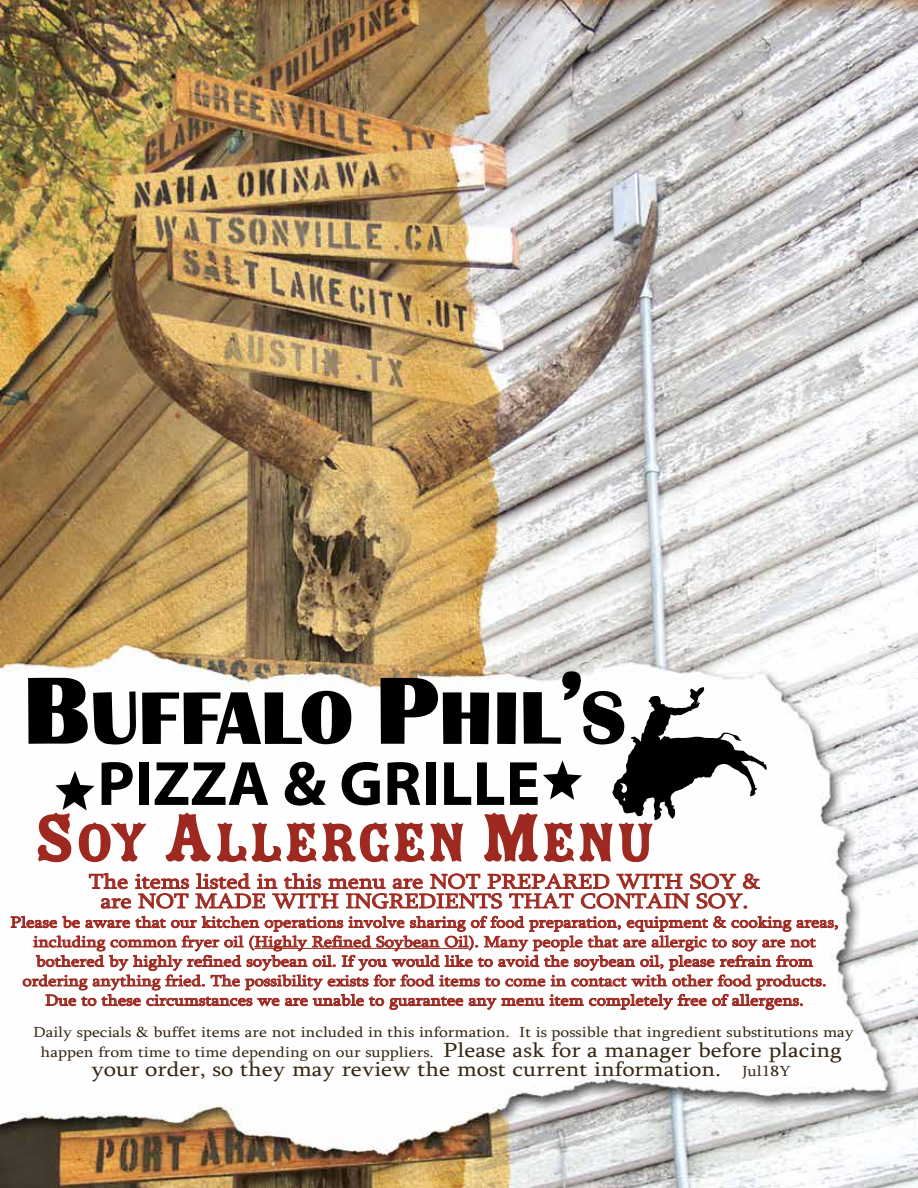
<style>
.page{position:relative;width:918px;height:1188px;background:#fff}
.page>*{position:absolute;margin:0;border:0;box-sizing:border-box;transform-origin:0 0}
.t1{font:700 63px "Myriad Pro";color:#000}
.t2{font:60px "Zebrawood Std Fill";color:#9e2920}
.t3{font:21px/19.5px "Sylfaen";color:#9e2920;text-align:center;scale:1.15 1}
.t4{font:21px "Sylfaen";color:#362713;scale:1.15 1}
.t5{font:15.75px/19.5px "Sylfaen";color:#9e2920;text-align:center;scale:1.15 1}
.t6{font:15px/19.5px "Sylfaen";color:#362713;text-align:center;scale:1.15 1}
.s1{font-size:75px}
.s2{font-size:21px}
.s3{font-size:15px}
</style>
<div class="page">
<img style="left:0;top:0;width:918px;height:1188px">
<svg style="left:10px;top:870px;width:828px;height:142px"></svg>
<svg style="left:33px;top:1020px;width:821px;height:63px"></svg>
<svg style="left:28px;top:678px;width:108px;height:67px"></svg>
<svg style="left:380px;top:678px;width:109px;height:66px"></svg>
<svg style="left:497px;top:692px;width:19px;height:52px"></svg>
<svg style="left:142px;top:691px;width:209px;height:53px"></svg>
<svg style="left:523px;top:671px;width:244px;height:149px"></svg>
<svg style="left:55px;top:771px;width:40px;height:39px"></svg>
<h1 class="t1" style="left:97px;top:743px;width:444px">PIZZA &amp; GRILLE</h1>
<h2 class="t2" style="left:35px;top:811px;width:622px"><span class="s1">S</span>OY <span class="s1">A</span>LLERGEN <span class="s1">M</span>ENU</h2>
<h3 class="t3" style="left:89px;top:871px;width:585px">The items listed in this menu are NOT PREPARED WITH SOY &amp; are NOT MADE WITH INGREDIENTS THAT CONTAIN SOY.</h3>
<p class="t5" style="left:10px;top:912px;width:722px">Please be aware that our kitchen operations involve sharing of food preparation, equipment &amp; cooking areas, including common fryer oil (Highly Refined Soybean Oil). Many people that are allergic to soy are not bothered by highly refined soybean oil. If you would like to avoid the soybean oil, please refrain from ordering anything fried. The possibility exists for food items to come in contact with other food products.<br>Due to these circumstances we are unable to guarantee any menu item completely free of allergens.</p>
<p class="t6" style="left:33px;top:1022px;width:715px">Daily specials &amp; buffet items are not included in this information. It is possible that ingredient substitutions may happen from time to time depending on our suppliers. <span class="s2">Please ask for a manager before placing</span></p>
<h3 class="t4" style="left:91px;top:1055px;width:610px">your order, so they may review the most current information. <span class="s3">Jul18Y</span></h3>
</div>
